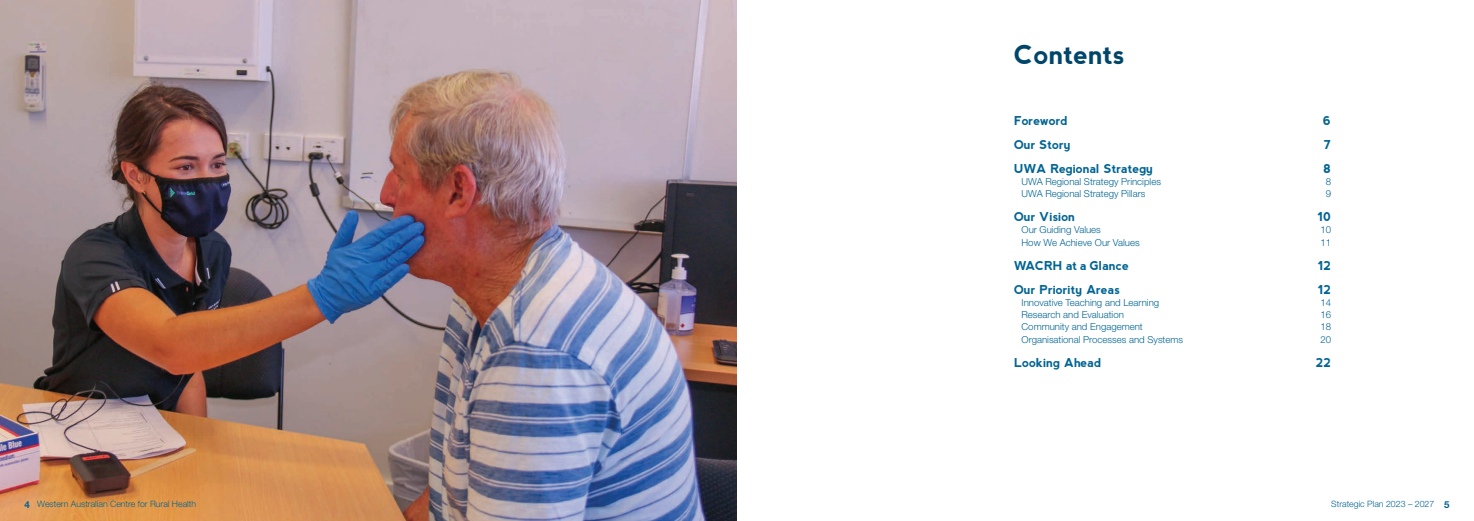
<style>
.page{position:relative;width:1474px;height:521px;background:#fff}
.page>*{position:absolute;margin:0;border:0;box-sizing:border-box;transform-origin:0 0}
.t1{font:700 26.25px "CUCRH Headline";color:#00466b}
.t2{font:700 12.25px "CUCRH Headline";color:#006494}
.t3{font:300 9.62px "Helvetica Neue LT Std";color:#006494}
.t4{font:300 8.75px "Helvetica Neue LT Std";color:#006494}
.s1{font-weight:700;font-size:9.62px}
</style>
<div class="page">
<img style="left:0;top:0;width:737px;height:521px">
<h1 class="t1" style="left:1014px;top:39px;width:112px">Contents</h1>
<p class="t2" style="left:1014px;top:114px;width:55px">Foreword</p>
<p class="t2" style="left:1322px;top:114px;width:10px">6</p>
<p class="t2" style="left:1014px;top:137px;width:58px">Our Story</p>
<p class="t2" style="left:1323px;top:137px;width:9px">7</p>
<p class="t2" style="left:1014px;top:161px;width:140px">UWA Regional Strategy</p>
<p class="t2" style="left:1323px;top:161px;width:9px">8</p>
<p class="t3" style="left:1021px;top:176px;width:141px">UWA Regional Strategy Principles</p>
<p class="t3" style="left:1325px;top:176px;width:7px">8</p>
<p class="t3" style="left:1021px;top:188px;width:125px">UWA Regional Strategy Pillars</p>
<p class="t3" style="left:1325px;top:188px;width:7px">9</p>
<p class="t2" style="left:1014px;top:210px;width:63px">Our Vision</p>
<p class="t2" style="left:1317px;top:210px;width:15px">10</p>
<p class="t3" style="left:1021px;top:224px;width:81px">Our Guiding Values</p>
<p class="t3" style="left:1320px;top:224px;width:12px">10</p>
<p class="t3" style="left:1021px;top:236px;width:120px">How We Achieve Our Values</p>
<p class="t3" style="left:1320px;top:236px;width:12px">11</p>
<p class="t2" style="left:1014px;top:258px;width:116px">WACRH at a Glance</p>
<p class="t2" style="left:1317px;top:258px;width:15px">12</p>
<p class="t2" style="left:1014px;top:282px;width:107px">Our Priority Areas</p>
<p class="t2" style="left:1317px;top:282px;width:15px">12</p>
<p class="t3" style="left:1021px;top:296px;width:139px">Innovative Teaching and Learning</p>
<p class="t3" style="left:1320px;top:296px;width:12px">14</p>
<p class="t3" style="left:1021px;top:309px;width:104px">Research and Evaluation</p>
<p class="t3" style="left:1320px;top:309px;width:12px">16</p>
<p class="t3" style="left:1021px;top:321px;width:123px">Community and Engagement</p>
<p class="t3" style="left:1320px;top:321px;width:12px">18</p>
<p class="t3" style="left:1021px;top:333px;width:163px">Organisational Processes and Systems</p>
<p class="t3" style="left:1320px;top:333px;width:12px">20</p>
<p class="t2" style="left:1014px;top:355px;width:89px">Looking Ahead</p>
<p class="t2" style="left:1315px;top:355px;width:17px">22</p>
<p class="t4" style="left:24px;top:499px;width:173px"><span class="s1">4</span> Western Australian Centre for Rural Health</p>
<p class="t4" style="left:1331px;top:499px;width:120px">Strategic Plan 2023 – 2027 <span class="s1">5</span></p>
</div>
